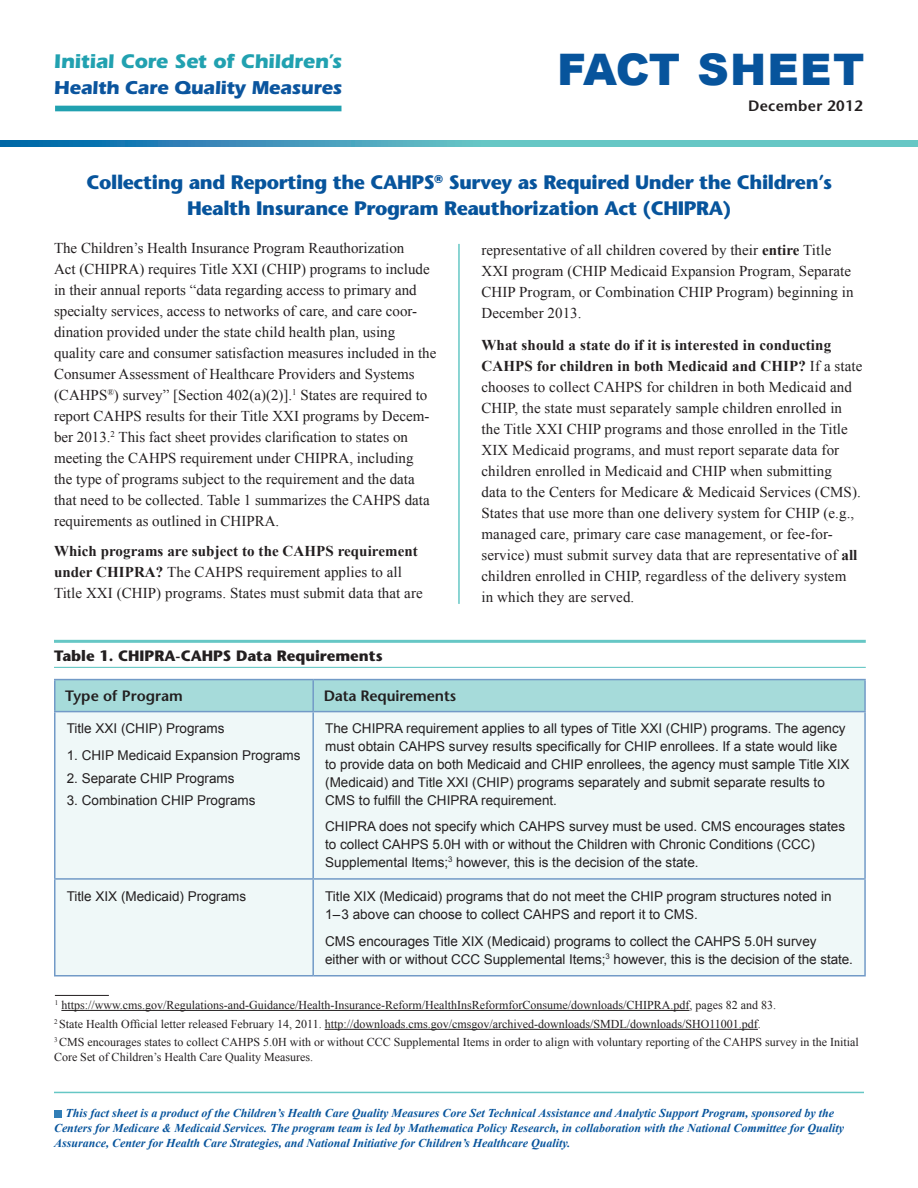
<style>
.page{position:relative;width:918px;height:1188px;background:#fff}
.page>*{position:absolute;margin:0;border:0;box-sizing:border-box;transform-origin:0 0}
.A_Head{font:900 43.5px "Arial";letter-spacing:.03em;color:#07549c}
.t1{font:700 20.4px "Itc Eras";letter-spacing:-.01em;color:#21a1b0}
.Tttle{font:700 19.5px/25.5px "Stone Sans Std";letter-spacing:-.02em;color:#07549c;text-align:center}
.t2{font:700 19.35px "Itc Eras";letter-spacing:-.015em;color:#0b559e}
.Body_text_w__bold_1s{font:15px/21px "Times New Roman";letter-spacing:.005em;color:#231f20}
.Body_text{font:15px/21px "Times New Roman";color:#231f20}
.Fig_Table_head{font:700 15px "Stone Sans Std";color:#231f20}
.Table_head_center{font:600 15px "Stone Sans Std";letter-spacing:-.01em;color:#231f20}
.Date_Issue{font:600 15px "Stone Sans Std";letter-spacing:.02em;color:#231f20}
.Table_text{font:13.5px/18px "Arial";color:#231f20}
.Body_text-2{font:italic 700 12px/15px "Times New Roman";color:#07549c}
.Footnote_no_rule{font:12px/15px "Times New Roman";color:#231f20}
.Footnote_with_rule{font:12px "Times New Roman";color:#231f20}
.s1{font-weight:700}
</style>
<div class="page">
<hr style="left:458px;top:244px;width:2px;height:360px;background:#66c7c5">
<svg style="left:0;top:141px;width:918px;height:5px;background:#4caabe"></svg>
<div style="left:55px;top:106px;width:286px;height:5px;background:#21a1b0"></div>
<hr style="left:54px;top:1092px;width:810px;height:1px;background:#66c7c5">
<div style="left:54px;top:1110px;width:8px;height:8px;background:#317eb6"></div>
<hr style="left:54px;top:640px;width:812px;height:3px;background:#66c7c5">
<hr style="left:54px;top:667px;width:812px;height:1px;background:#66c7c5">
<div style="left:56px;top:680px;width:808px;height:31px;background:#a6dbda"></div>
<div style="left:56px;top:712px;width:808px;height:263px;background:#eff8f8"></div>
<hr style="left:54px;top:679px;width:259px;height:1px;background:#729ac7">
<hr style="left:54px;top:680px;width:2px;height:31px;background:#729ac7">
<hr style="left:313px;top:679px;width:553px;height:1px;background:#729ac7">
<hr style="left:312px;top:680px;width:2px;height:31px;background:#729ac7">
<hr style="left:864px;top:680px;width:2px;height:31px;background:#729ac7">
<hr style="left:54px;top:711px;width:259px;height:1px;background:#729ac7">
<hr style="left:54px;top:712px;width:2px;height:166px;background:#729ac7">
<hr style="left:313px;top:711px;width:553px;height:1px;background:#729ac7">
<hr style="left:312px;top:712px;width:2px;height:166px;background:#729ac7">
<hr style="left:864px;top:712px;width:2px;height:166px;background:#729ac7">
<hr style="left:54px;top:878px;width:259px;height:2px;background:#729ac7">
<hr style="left:54px;top:880px;width:2px;height:95px;background:#729ac7">
<hr style="left:313px;top:878px;width:553px;height:2px;background:#729ac7">
<hr style="left:312px;top:880px;width:2px;height:95px;background:#729ac7">
<hr style="left:864px;top:880px;width:2px;height:95px;background:#729ac7">
<hr style="left:54px;top:975px;width:259px;height:2px;background:#729ac7">
<hr style="left:313px;top:975px;width:553px;height:2px;background:#729ac7">
<hr style="left:325px;top:1029px;width:433px;height:1px;background:#231f20">
<hr style="left:55px;top:995px;width:54px;height:1px;background:#231f20">
<hr style="left:61px;top:1010px;width:628px;height:1px;background:#231f20">
<p class="t1" style="left:54px;top:49px;width:290px">Initial Core Set of Children’s</p>
<p class="t2" style="left:54px;top:76px;width:290px">Health Care Quality Measures</p>
<p class="A_Head" style="left:557px;top:38px;width:309px">FACT SHEET</p>
<p class="Date_Issue" style="left:748px;top:97px;width:116px">December 2012</p>
<p class="Tttle" style="left:87px;top:170px;width:747px">Collecting and Reporting the CAHPS<sup>®</sup> Survey as Required Under the Children’s<br>Health Insurance Program Reauthorization Act (CHIPRA)</p>
<p class="Body_text" style="left:54px;top:238px;width:384px">The Children’s Health Insurance Program Reauthorization<br>Act (CHIPRA) requires Title XXI (CHIP) programs to include in their annual reports “data regarding access to primary and specialty services, access to networks of care, and care coor&shy;dination provided under the state child health plan, using quality care and consumer satisfaction measures included in the Consumer Assessment of Healthcare Providers and Systems (CAHPS<sup>®</sup>) survey” [Section 402(a)(2)].<sup>1</sup> States are required to report CAHPS results for their Title XXI programs by Decem&shy;ber 2013.<sup>2</sup> This fact sheet provides clarification to states on meeting the CAHPS requirement under CHIPRA, including<br>the type of programs subject to the requirement and the data that need to be collected. Table 1 summarizes the CAHPS data requirements as outlined in CHIPRA.</p>
<p class="Body_text_w__bold_1s" style="left:54px;top:541px;width:370px"><span class="s1">Which programs are subject to the CAHPS requirement under CHIPRA?</span> The CAHPS requirement applies to all<br>Title XXI (CHIP) programs. States must submit data that are</p>
<p class="Body_text_w__bold_1s" style="left:482px;top:239px;width:374px">representative of all children covered by their <span class="s1">entire</span> Title XXI program (CHIP Medicaid Expansion Program, Separate CHIP Program, or Combination CHIP Program) beginning in December 2013.</p>
<p class="Body_text_w__bold_1s" style="left:482px;top:334px;width:383px"><span class="s1">What should a state do if it is interested in conducting CAHPS for children in both Medicaid and CHIP?</span> If a state chooses to collect CAHPS for children in both Medicaid and CHIP, the state must separately sample children enrolled in the Title XXI CHIP programs and those enrolled in the Title XIX Medicaid programs, and must report separate data for children enrolled in Medicaid and CHIP when submitting<br>data to the Centers for Medicare &amp; Medicaid Services (CMS).<br>States that use more than one delivery system for CHIP (e.g., managed care, primary care case management, or fee-for&shy;service) must submit survey data that are representative of <span class="s1">all </span>children enrolled in CHIP, regardless of the delivery system<br>in which they are served.</p>
<p class="Fig_Table_head" style="left:54px;top:647px;width:330px">Table 1. CHIPRA-CAHPS Data Requirements</p>
<p class="Table_head_center" style="left:65px;top:687px;width:119px">Type of Program</p>
<p class="Table_head_center" style="left:324px;top:687px;width:134px">Data Requirements</p>
<p class="Table_text" style="left:67px;top:720px;width:159px">Title XXI (CHIP) Programs</p>
<p class="Table_text" style="left:67px;top:747px;width:235px">1. CHIP Medicaid Expansion Programs</p>
<p class="Table_text" style="left:67px;top:769px;width:169px">2. Separate CHIP Programs</p>
<p class="Table_text" style="left:67px;top:792px;width:190px">3. Combination CHIP Programs</p>
<p class="Table_text" style="left:325px;top:720px;width:526px">The CHIPRA requirement applies to all types of Title XXI (CHIP) programs. The agency must obtain CAHPS survey results specifically for CHIP enrollees. If a state would like to provide data on both Medicaid and CHIP enrollees, the agency must sample Title XIX (Medicaid) and Title XXI (CHIP) programs separately and submit separate results to CMS to fulfill the CHIPRA requirement.</p>
<p class="Table_text" style="left:325px;top:817px;width:521px">CHIPRA does not specify which CAHPS survey must be used. CMS encourages states to collect CAHPS 5.0H with or without the Children with Chronic Conditions (CCC)<br>Supplemental Items;<sup>3</sup> however, this is the decision of the state.</p>
<p class="Table_text" style="left:67px;top:887px;width:181px">Title XIX (Medicaid) Programs</p>
<p class="Table_text" style="left:325px;top:887px;width:508px">Title XIX (Medicaid) programs that do not meet the CHIP program structures noted in<br>1–3 above can choose to collect CAHPS and report it to CMS.</p>
<p class="Table_text" style="left:325px;top:932px;width:529px">CMS encourages Title XIX (Medicaid) programs to collect the CAHPS 5.0H survey either with or without CCC Supplemental Items;<sup>3</sup> however, this is the decision of the state.</p>
<p class="Footnote_with_rule" style="left:55px;top:997px;width:723px"><sup>1</sup> https://www.cms.gov/Regulations-and-Guidance/Health-Insurance-Reform/HealthInsReformforConsume/downloads/CHIPRA.pdf, pages 82 and 83.</p>
<p class="Footnote_no_rule" style="left:54px;top:1016px;width:708px"><sup>2</sup> State Health Official letter released February 14, 2011. http://downloads.cms.gov/cmsgov/archived-downloads/SMDL/downloads/SHO11001.pdf.</p>
<p class="Footnote_no_rule" style="left:54px;top:1034px;width:806px"><sup>3</sup> CMS encourages states to collect CAHPS 5.0H with or without CCC Supplemental Items in order to align with voluntary reporting of the CAHPS survey in the Initial<br>Core Set of Children’s Health Care Quality Measures.</p>
<p class="Body_text-2" style="left:54px;top:1105px;width:792px;text-indent:12px">This fact sheet is a product of the Children’s Health Care Quality Measures Core Set Technical Assistance and Analytic Support Program, sponsored by the<br>Centers for Medicare &amp; Medicaid Services. The program team is led by Mathematica Policy Research, in collaboration with the National Committee for Quality<br>Assurance, Center for Health Care Strategies, and National Initiative for Children’s Healthcare Quality.</p>
<p class="Body_text-2" style="left:54px;top:1107px;width:792px">Centers for Medicare &amp; Medicaid Services. The program team is led by Mathematica Policy Research, in collaboration with the National Committee for Quality<br>Assurance, Center for Health Care Strategies, and National Initiative for Children’s Healthcare Quality.</p>
</div>
